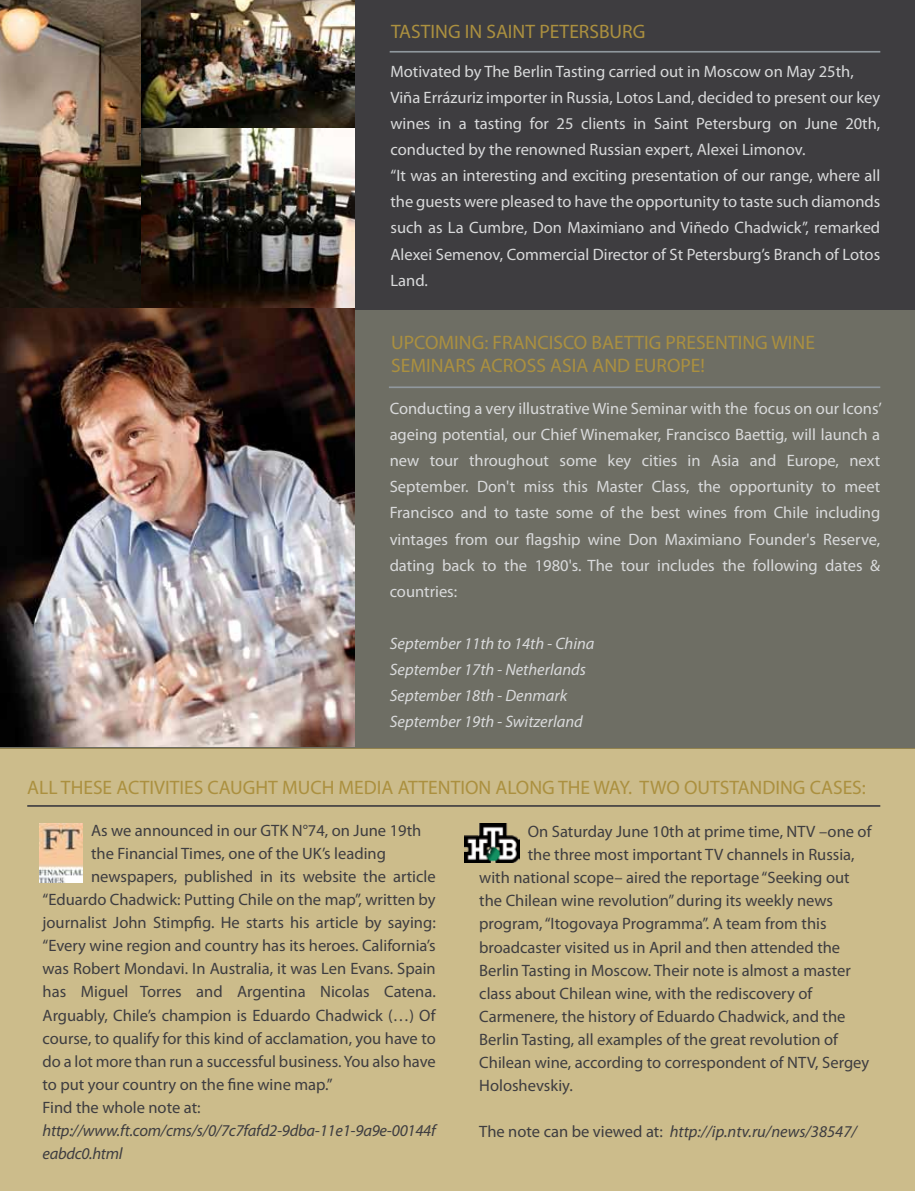
<style>
.page{position:relative;width:915px;height:1191px;background:#fff}
.page>*{position:absolute;margin:0;border:0;box-sizing:border-box;transform-origin:0 0}
.t1{font:19.5px/23.1px "Myriad Pro";color:#ab903f}
.t2{font:16.5px "Myriad Pro";color:#3e3d40}
.t3{font:16.5px/26.1px "Myriad Pro";color:#d9dadb}
.t4{font:italic 16.5px/23.1px "Myriad Pro";letter-spacing:-.015em;color:#3e3d40}
.t5{font:italic 16.5px/26.1px "Myriad Pro";color:#d9dadb}
.s1{font-style:normal}
</style>
<div class="page">
<img style="left:0;top:0;width:354px;height:308px">
<div style="left:0;top:310px;width:914px;height:438px;background:#6e6e64"></div>
<div style="left:354px;top:0;width:560px;height:310px;background:#3e3d40"></div>
<hr style="left:389px;top:51px;width:491px;height:2px;background:#90989e">
<hr style="left:389px;top:386px;width:491px;height:2px;background:#90989e">
<img style="left:0;top:308px;width:354px;height:439px">
<div style="left:0;top:748px;width:914px;height:443px;background:#ccbc8b"></div>
<hr style="left:27px;top:805px;width:853px;height:1px;background:#3e3d40">
<img style="left:464px;top:824px;width:55px;height:38px">
<img style="left:40px;top:824px;width:42px;height:58px">
<p class="t1" style="left:391px;top:20px;width:256px">TASTING IN SAINT PETERSBURG</p>
<p class="t3" style="left:390px;top:59px;width:491px">Motivated by The Berlin Tasting carried out in Moscow on May 25th, Viña Errázuriz importer in Russia, Lotos Land, decided to present our key wines in a tasting for 25 clients in Saint Petersburg on June 20th, conducted by the renowned Russian expert, Alexei Limonov.<br>“It was an interesting and exciting presentation of our range, where all the guests were pleased to have the opportunity to taste such diamonds such as La Cumbre, Don Maximiano and Viñedo Chadwick”, remarked Alexei Semenov, Commercial Director of St Petersburg’s Branch of Lotos Land.</p>
<p class="t1" style="left:391px;top:331px;width:425px">UPCOMING: FRANCISCO BAETTIG PRESENTING WINE<br>SEMINARS ACROSS ASIA AND EUROPE!</p>
<p class="t3" style="left:389px;top:396px;width:493px;text-align:justify">Conducting a very illustrative Wine Seminar with the focus on our Icons’ ageing potential, our Chief Winemaker, Francisco Baettig, will launch a new tour throughout some key cities in Asia and Europe, next September. Don't miss this Master Class, the opportunity to meet Francisco and to taste some of the best wines from Chile including vintages from our flagship wine Don Maximiano Founder's Reserve, dating back to the 1980's. The tour includes the following dates &amp; countries:</p>
<p class="t5" style="left:389px;top:630px;width:206px">September 11th to 14th - China<br>September 17th - Netherlands<br>September 18th - Denmark<br>September 19th - Switzerland</p>
<p class="t1" style="left:27px;top:776px;width:839px">ALL THESE ACTIVITIES CAUGHT MUCH MEDIA ATTENTION ALONG THE WAY. TWO OUTSTANDING CASES:</p>
<p class="t2" style="left:527px;top:822px;width:345px">On Saturday June 10th at prime time, NTV –one of</p>
<p class="t2" style="left:527px;top:845px;width:328px">the three most important TV channels in Russia,</p>
<p class="t2" style="left:479px;top:868px;width:372px">with national scope– aired the reportage “Seeking out</p>
<p class="t2" style="left:479px;top:891px;width:355px">the Chilean wine revolution” during its weekly news</p>
<p class="t2" style="left:479px;top:915px;width:349px">program, “Itogovaya Programma”. A team from this</p>
<p class="t2" style="left:479px;top:938px;width:362px">broadcaster visited us in April and then attended the</p>
<p class="t2" style="left:479px;top:961px;width:373px">Berlin Tasting in Moscow. Their note is almost a master</p>
<p class="t2" style="left:479px;top:984px;width:334px">class about Chilean wine, with the rediscovery of</p>
<p class="t2" style="left:479px;top:1007px;width:367px">Carmenere, the history of Eduardo Chadwick, and the</p>
<p class="t2" style="left:479px;top:1030px;width:360px">Berlin Tasting, all examples of the great revolution of</p>
<p class="t2" style="left:479px;top:1053px;width:391px">Chilean wine, according to correspondent of NTV, Sergey</p>
<p class="t2" style="left:479px;top:1076px;width:95px">Holoshevskiy.</p>
<p class="t4" style="left:479px;top:1120px;width:379px"><span class="s1">The note can be viewed at:</span> http://ip.ntv.ru/news/38547/</p>
<p class="t2" style="left:91px;top:821px;width:331px">As we announced in our GTK N°74, on June 19th</p>
<p class="t2" style="left:91px;top:844px;width:296px">the Financial Times, one of the UK’s leading</p>
<p class="t2" style="left:91px;top:867px;width:346px">newspapers, published in its website the article</p>
<p class="t2" style="left:43px;top:890px;width:394px">“Eduardo Chadwick: Putting Chile on the map”, written by</p>
<p class="t2" style="left:43px;top:913px;width:394px">journalist John Stimpfig. He starts his article by saying:</p>
<p class="t2" style="left:43px;top:936px;width:394px">“Every wine region and country has its heroes. California’s</p>
<p class="t2" style="left:43px;top:959px;width:394px">was Robert Mondavi. In Australia, it was Len Evans. Spain</p>
<p class="t2" style="left:43px;top:983px;width:394px">has Miguel Torres and Argentina Nicolas Catena.</p>
<p class="t2" style="left:43px;top:1006px;width:394px">Arguably, Chile’s champion is Eduardo Chadwick (…) Of</p>
<p class="t2" style="left:43px;top:1029px;width:394px">course, to qualify for this kind of acclamation, you have to</p>
<p class="t2" style="left:43px;top:1052px;width:394px">do a lot more than run a successful business. You also have</p>
<p class="t2" style="left:43px;top:1075px;width:291px">to put your country on the fine wine map.”</p>
<p class="t2" style="left:43px;top:1098px;width:159px">Find the whole note at:</p>
<p class="t4" style="left:43px;top:1118px;width:394px">http://www.ft.com/cms/s/0/7c7fafd2-9dba-11e1-9a9e-00144f eabdc0.html</p>
</div>
